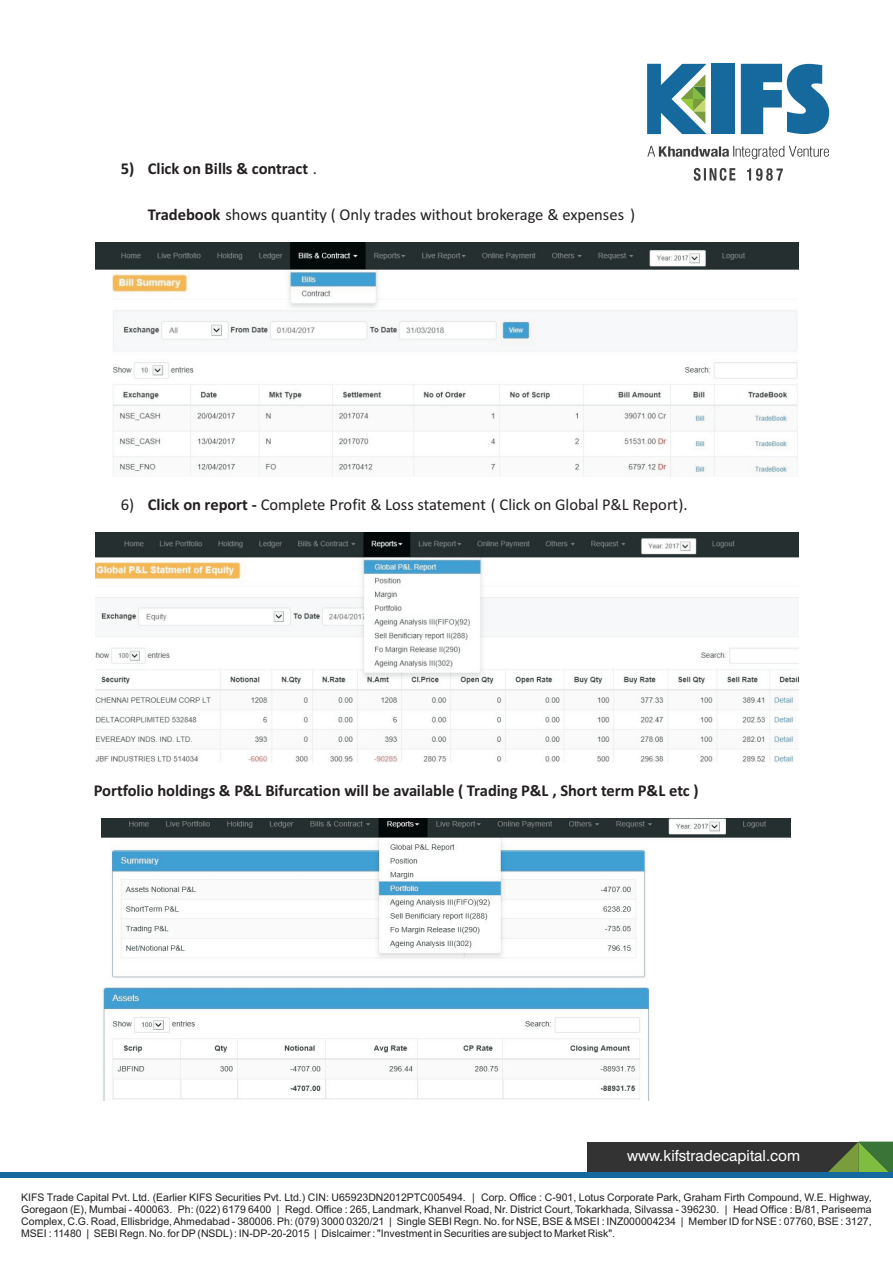
<style>
.page{position:relative;width:893px;height:1263px;background:#fff}
.page>*{position:absolute;margin:0;border:0;box-sizing:border-box;transform-origin:0 0}
.t1{font:16.5px "Calibri";color:#231f20}
.t2{font:700 16.5px "Calibri";color:#231f20}
.t3{font:15.3px "Swiss 721 BT";color:#fff}
.t4{font:10.5px/11.7px "Arial";color:#231f20;text-align:justify}
.s1{font-weight:400}
.s2{font-weight:700}
</style>
<div class="page">
<img style="left:96px;top:243px;width:702px;height:233px">
<img style="left:96px;top:532px;width:702px;height:230px">
<img style="left:101px;top:818px;width:690px;height:283px">
<div style="left:711px;top:64px;width:24px;height:70px;background:#15699c"></div>
<svg style="left:741px;top:64px;width:88px;height:70px"></svg>
<svg style="left:647px;top:64px;width:59px;height:70px"></svg>
<svg style="left:647px;top:146px;width:182px;height:13px"></svg>
<svg style="left:694px;top:168px;width:89px;height:13px"></svg>
<div style="left:588px;top:1142px;width:305px;height:31px;background:#323332"></div>
<svg style="left:824px;top:1142px;width:69px;height:31px"></svg>
<div style="left:0;top:1173px;width:893px;height:5px;background:#15699c"></div>
<h1 class="t2" style="left:121px;top:161px;width:198px">5) Click on Bills &amp; contract <span class="s1">.</span></h1>
<h1 class="t1" style="left:148px;top:208px;width:489px"><span class="s2">Tradebook</span> shows quantity ( Only trades without brokerage &amp; expenses )</h1>
<h1 class="t1" style="left:121px;top:497px;width:568px">6) <span class="s2">Click on report -</span> Complete Profit &amp; Loss statement ( Click on Global P&amp;L Report).</h1>
<h1 class="t2" style="left:94px;top:783px;width:606px">Portfolio holdings &amp; P&amp;L Bifurcation will be available ( Trading P&amp;L , Short term P&amp;L etc )</h1>
<h2 class="t3" style="left:627px;top:1150px;width:175px">www.kifstradecapital.com</h2>
<p class="t4" style="left:21px;top:1193px;width:852px">KIFS Trade Capital Pvt. Ltd. (Earlier KIFS Securities Pvt. Ltd.) CIN: U65923DN2012PTC005494. | Corp. Office : C-901, Lotus Corporate Park, Graham Firth Compound, W.E. Highway, Goregaon (E), Mumbai - 400063. Ph: (022) 6179 6400 | Regd. Office : 265, Landmark, Khanvel Road, Nr. District Court, Tokarkhada, Silvassa - 396230. | Head Office : B/81, Pariseema Complex, C.G. Road, Ellisbridge, Ahmedabad - 380006. Ph: (079) 3000 0320/21 | Single SEBI Regn. No. for NSE, BSE &amp; MSEI : INZ000004234 | Member ID for NSE : 07760, BSE : 3127, MSEI : 11480 | SEBI Regn. No. for DP(NSDL) : IN-DP-20-2015 | Dislcaimer : "Investment in Securities are subject to Market Risk".</p>
</div>
